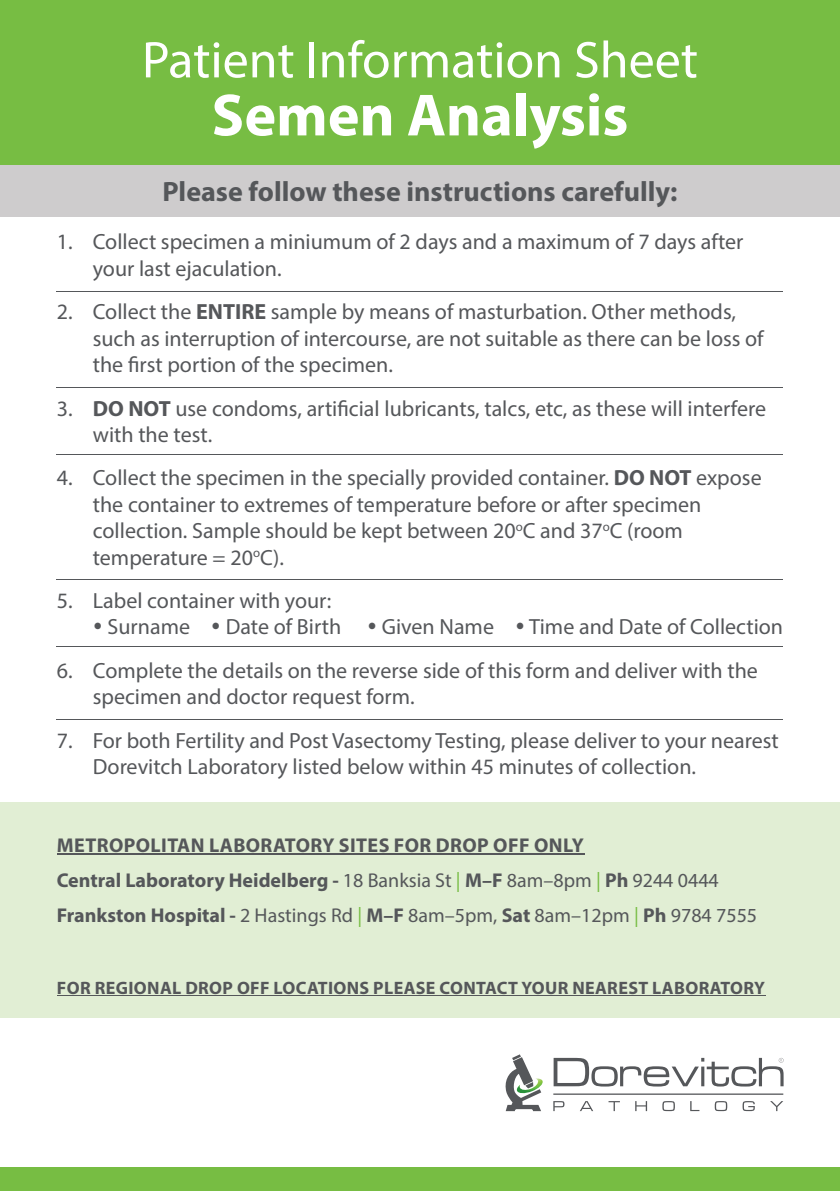
<style>
.page{position:relative;width:840px;height:1191px;background:#fff}
.page>*{position:absolute;margin:0;border:0;box-sizing:border-box;transform-origin:0 0}
.t1{font:700 60px "Myriad Pro";color:#fff}
.t2{font:52px "Myriad Pro";color:#fff}
.t3{font:700 28px "Myriad Pro";color:#55575a}
.t4{font:22px/26.4px "Myriad Pro";color:#55575a}
.t5{font:20px/35.4px "Myriad Pro";color:#55575a}
.t6{font:700 20px "Myriad Pro";letter-spacing:.02em;color:#55575a}
.t7{font:700 18px "Myriad Pro";letter-spacing:.02em;color:#55575a}
.s1{font-weight:700}
.s2{color:#77bd43}
</style>
<div class="page">
<div style="left:0;top:0;width:839px;height:167px;background:#77bd43"></div>
<div style="left:0;top:165px;width:839px;height:51px;background:#cecccd"></div>
<hr style="left:57px;top:291px;width:725px;height:1px;background:#55575a">
<hr style="left:57px;top:387px;width:725px;height:1px;background:#55575a">
<hr style="left:57px;top:454px;width:725px;height:1px;background:#55575a">
<hr style="left:57px;top:579px;width:725px;height:1px;background:#55575a">
<hr style="left:57px;top:646px;width:725px;height:1px;background:#55575a">
<hr style="left:57px;top:719px;width:725px;height:1px;background:#55575a">
<div style="left:0;top:802px;width:839px;height:215px;background:#e1eed4"></div>
<hr style="left:57px;top:854px;width:526px;height:1px;background:#55575a">
<hr style="left:57px;top:995px;width:707px;height:1px;background:#55575a">
<div style="left:0;top:1167px;width:839px;height:24px;background:#77bd43"></div>
<svg style="left:505px;top:1054px;width:38px;height:57px"></svg>
<svg style="left:553px;top:1057px;width:230px;height:37px"></svg>
<svg style="left:553px;top:1101px;width:229px;height:10px"></svg>
<h2 class="t2" style="left:142px;top:28px;width:557px">Patient Information Sheet</h2>
<h1 class="t1" style="left:211px;top:76px;width:418px">Semen Analysis</h1>
<p class="t3" style="left:162px;top:173px;width:516px">Please follow these instructions carefully:</p>
<p class="t4" style="left:93px;top:228px;width:651px;text-indent:-36px">1. Collect specimen a miniumum of 2 days and a maximum of 7 days after your last ejaculation.</p>
<p class="t4" style="left:93px;top:298px;width:672px;text-indent:-36px">2. Collect the <span class="s1">ENTIRE</span> sample by means of masturbation. Other methods, such as interruption of intercourse, are not suitable as there can be loss of the first portion of the specimen.</p>
<p class="t4" style="left:93px;top:394px;width:674px;text-indent:-36px">3. <span class="s1">DO NOT</span> use condoms, artificial lubricants, talcs, etc, as these will interfere with the test.</p>
<p class="t4" style="left:93px;top:464px;width:670px;text-indent:-36px">4. Collect the specimen in the specially provided container. <span class="s1">DO NOT</span> expose the container to extremes of temperature before or after specimen collection. Sample should be kept between 20<sup>o</sup>C and 37<sup>o</sup>C (room temperature = 20<sup>o</sup>C).</p>
<p class="t4" style="left:57px;top:587px;width:276px">5. Label container with your:</p>
<p class="t4" style="left:93px;top:613px;width:691px">• Surname • Date of Birth • Given Name • Time and Date of Collection</p>
<p class="t4" style="left:93px;top:657px;width:666px;text-indent:-36px">6. Complete the details on the reverse side of this form and deliver with the specimen and doctor request form.</p>
<p class="t4" style="left:93px;top:726px;width:687px;text-indent:-36px">7. For both Fertility and Post Vasectomy Testing, please deliver to your nearest<br>Dorevitch Laboratory listed below within 45 minutes of collection.</p>
<p class="t6" style="left:57px;top:832px;width:528px">METROPOLITAN LABORATORY SITES FOR DROP OFF ONLY</p>
<p class="t5" style="left:57px;top:862px;width:701px"><span class="s1">Central Laboratory Heidelberg -</span> 18 Banksia St <span class="s2">|</span> <span class="s1">M–F</span> 8am–8pm <span class="s2">|</span> <span class="s1">Ph</span> 9244 0444<br><span class="s1">Frankston Hospital -</span> 2 Hastings Rd <span class="s2">|</span> <span class="s1">M–F</span> 8am–5pm, <span class="s1">Sat</span> 8am–12pm <span class="s2">|</span> <span class="s1">Ph</span> 9784 7555</p>
<p class="t7" style="left:57px;top:976px;width:709px">FOR REGIONAL DROP OFF LOCATIONS PLEASE CONTACT YOUR NEAREST LABORATORY</p>
</div>
